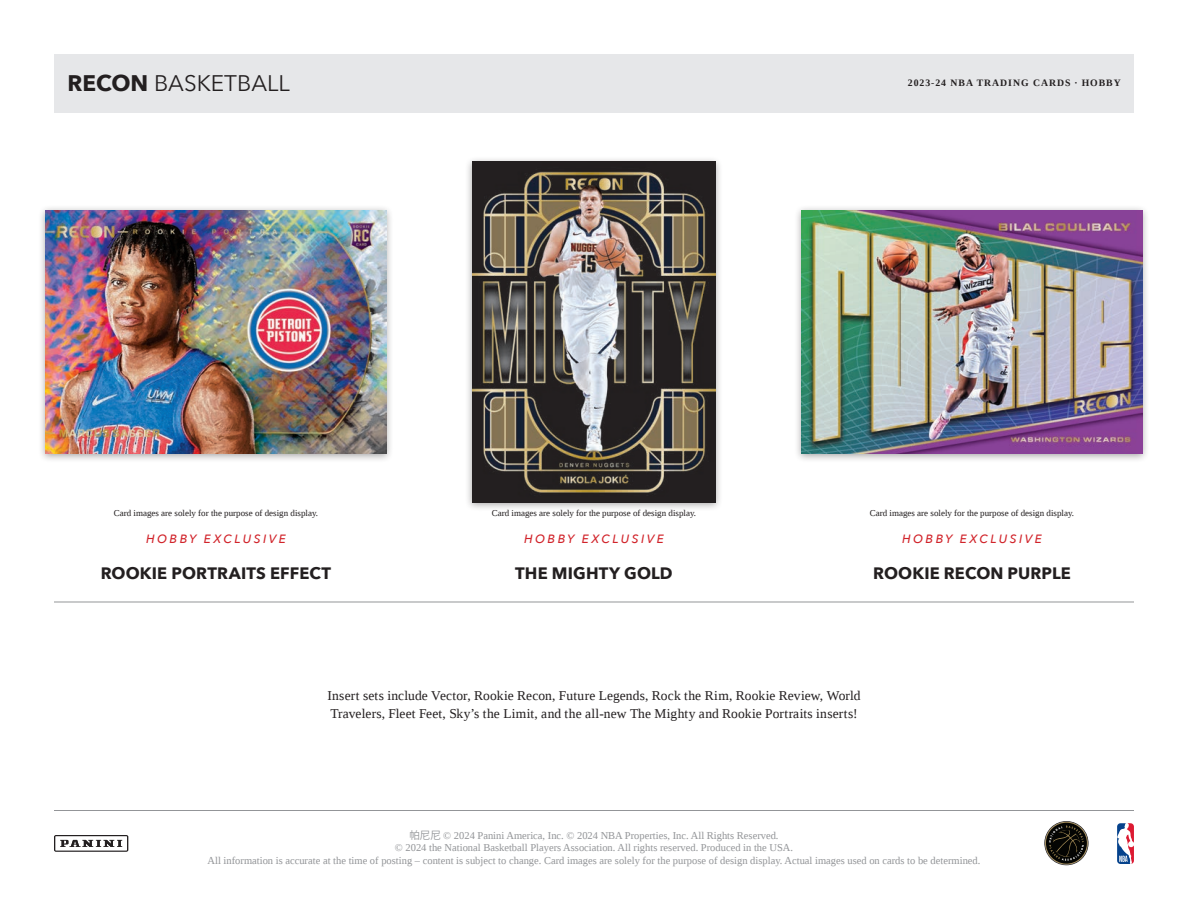
<style>
.page{position:relative;width:1188px;height:918px;background:#fff}
.page>*{position:absolute;margin:0;border:0;box-sizing:border-box;transform-origin:0 0}
.t1{font:22.5px "Avenir Next";color:#231f20}
.t2{font:700 16.5px "Avenir Next";letter-spacing:.005em;color:#231f20}
.t3{font:13.5px/18px "Liberation Serif";letter-spacing:.01em;color:#231f20}
.t4{font:italic 500 12px "Avenir Next";letter-spacing:.205em;color:#d1232a}
.t5{font:10.5px/12.6px "Liberation Serif";color:#939598;text-align:center}
.t6{font:700 9.75px "Liberation Serif";letter-spacing:.1em;color:#231f20}
.t7{font:9px "Liberation Serif";color:#231f20}
.s1{font-weight:700}
.s2{font-family:"Koz Go Pr 6 N"}
</style>
<div class="page">
<hr style="left:54px;top:602px;width:1080px;height:1px;background:#939598">
<div style="left:39px;top:205px;width:355px;height:258px;background:#231f20;opacity:.4"></div>
<img style="left:46px;top:210px;width:340px;height:243px">
<div style="left:465px;top:157px;width:258px;height:355px;background:#231f20;opacity:.4"></div>
<img style="left:472px;top:162px;width:244px;height:340px">
<div style="left:795px;top:205px;width:355px;height:258px;background:#231f20;opacity:.4"></div>
<img style="left:802px;top:210px;width:340px;height:243px">
<svg style="left:1117px;top:823px;width:17px;height:41px"></svg>
<hr style="left:54px;top:810px;width:1080px;height:1px;background:#939598">
<svg style="left:54px;top:835px;width:74px;height:17px"></svg>
<svg style="left:1044px;top:821px;width:45px;height:44px"></svg>
<div style="left:54px;top:54px;width:1080px;height:58px;background:#e6e7e9"></div>
<p class="t1" style="left:68px;top:64px;width:224px"><span class="s1">RECON</span> BASKETBALL</p>
<p class="t6" style="left:908px;top:77px;width:215px">2023-24 NBA TRADING CARDS · HOBBY</p>
<p class="t7" style="left:114px;top:507px;width:206px">Card images are solely for the purpose of design display.</p>
<p class="t7" style="left:492px;top:507px;width:206px">Card images are solely for the purpose of design display.</p>
<p class="t7" style="left:870px;top:507px;width:206px">Card images are solely for the purpose of design display.</p>
<p class="t4" style="left:146px;top:528px;width:141px">HOBBY EXCLUSIVE</p>
<p class="t4" style="left:524px;top:528px;width:141px">HOBBY EXCLUSIVE</p>
<p class="t4" style="left:902px;top:528px;width:141px">HOBBY EXCLUSIVE</p>
<p class="t2" style="left:101px;top:559px;width:232px">ROOKIE PORTRAITS EFFECT</p>
<p class="t2" style="left:515px;top:559px;width:159px">THE MIGHTY GOLD</p>
<p class="t2" style="left:873px;top:559px;width:199px">ROOKIE RECON PURPLE</p>
<p class="t3" style="left:327px;top:687px;width:535px">Insert sets include Vector, Rookie Recon, Future Legends, Rock the Rim, Rookie Review, World<br>Travelers, Fleet Feet, Sky’s the Limit, and the all-new The Mighty and Rookie Portraits inserts!</p>
<p class="t5" style="left:208px;top:829px;width:774px"><span class="s2">帕尼尼</span> © 2024 Panini America, Inc. © 2024 NBA Properties, Inc. All Rights Reserved.<br>© 2024 the National Basketball Players Association. All rights reserved. Produced in the USA.<br>All information is accurate at the time of posting – content is subject to change. Card images are solely for the purpose of design display. Actual images used on cards to be determined.</p>
</div>
